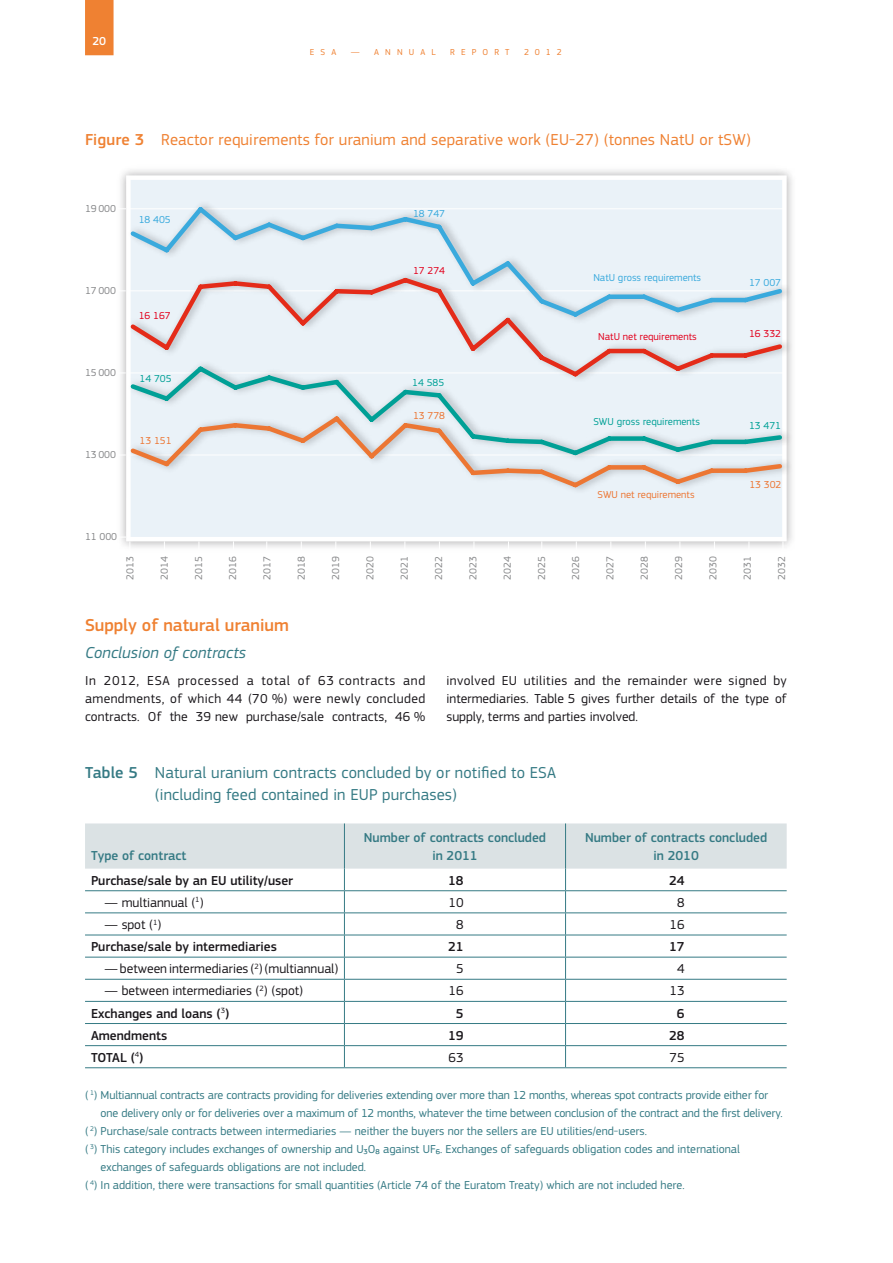
<style>
.page{position:relative;width:893px;height:1263px;background:#fff}
.page>*{position:absolute;margin:0;border:0;box-sizing:border-box;transform-origin:0 0}
.t1{font:500 18px "PF Square Sans Pro";color:#ef8132}
.t2{font:16.5px/22.5px "PF Square Sans Pro";letter-spacing:.01em;color:#357a84}
.t3{font:16.5px "PF Square Sans Pro";letter-spacing:.01em;color:#ef8132}
.t4{font:italic 16.5px "PF Square Sans Pro";letter-spacing:.01em;color:#357a84}
.t5{font:13.5px/18px "PF Square Sans Pro";color:#1a171b;text-align:justify}
.t6{font:500 13.5px "PF Square Sans Pro";color:#1a171b}
.t7{font:500 13.5px/18px "PF Square Sans Pro";color:#357a84;text-align:center}
.t8{font:12px "PF Square Sans Pro";color:#357a84}
.t9{font:500 12px "PF Square Sans Pro";color:#fff}
.t10{font:10.5px "PF Square Sans Pro";color:#87888a}
.t11{font:10.5px "PF Square Sans Pro";color:#3aaadd}
.t12{font:10.5px "PF Square Sans Pro";color:#00a096}
.t13{font:10.5px "PF Square Sans Pro";color:#e2001c}
.t14{font:10.5px "PF Square Sans Pro";color:#ec7633}
.t15{font:9px "PF Square Sans Pro";letter-spacing:.68em;color:#ef8132}
.s1{font-weight:500}
</style>
<div class="page">
<div style="left:85px;top:0;width:29px;height:55px;background:#ef8132"></div>
<svg style="left:126px;top:175px;width:661px;height:366px;background:#ecf3f8"></svg>
<svg style="left:119px;top:537px;width:11px;height:12px"></svg>
<img style="left:125px;top:197px;width:670px;height:71px">
<svg style="left:127px;top:203px;width:658px;height:65px;background:#e1edf5"></svg>
<img style="left:125px;top:268px;width:670px;height:88px">
<svg style="left:127px;top:274px;width:658px;height:82px;background:#e2e2e7"></svg>
<img style="left:125px;top:356px;width:670px;height:50px">
<svg style="left:127px;top:362px;width:658px;height:44px;background:#dce9ed"></svg>
<img style="left:125px;top:406px;width:670px;height:92px">
<svg style="left:127px;top:412px;width:658px;height:79px;background:#dfe3e4"></svg>
<hr style="left:85px;top:1067px;width:259px;height:1px;background:#357a84">
<hr style="left:344px;top:1067px;width:222px;height:1px;background:#357a84">
<hr style="left:566px;top:1067px;width:221px;height:1px;background:#357a84">
<svg style="left:85px;top:823px;width:702px;height:244px"></svg>
<p class="t9" style="left:93px;top:34px;width:15px">20</p>
<p class="t15" style="left:310px;top:47px;width:28px">ESA</p>
<p class="t15" style="left:351px;top:47px;width:87px">— ANNUAL</p>
<p class="t15" style="left:450px;top:47px;width:61px">REPORT</p>
<p class="t15" style="left:524px;top:47px;width:39px">2012</p>
<h2 class="t3" style="left:85px;top:130px;width:667px"><span class="s1">Figure 3</span> Reactor requirements for uranium and separative work (EU-27) (tonnes NatU or tSW)</h2>
<p class="t10" style="left:85px;top:202px;width:32px">19 000</p>
<p class="t11" style="left:139px;top:213px;width:34px">18 405</p>
<p class="t11" style="left:413px;top:207px;width:34px">18 747</p>
<p class="t10" style="left:85px;top:284px;width:32px">17 000</p>
<p class="t10" style="left:85px;top:366px;width:32px">15 000</p>
<p class="t10" style="left:85px;top:448px;width:32px">13 000</p>
<p class="t13" style="left:139px;top:309px;width:34px">16 167</p>
<p class="t12" style="left:140px;top:372px;width:34px">14 705</p>
<p class="t14" style="left:140px;top:434px;width:34px">13 151</p>
<p class="t13" style="left:413px;top:265px;width:34px">17 274</p>
<p class="t12" style="left:412px;top:376px;width:34px">14 585</p>
<p class="t14" style="left:413px;top:409px;width:34px">13 778</p>
<p class="t11" style="left:593px;top:271px;width:109px">NatU gross requirements</p>
<p class="t11" style="left:749px;top:276px;width:34px">17 007</p>
<p class="t13" style="left:598px;top:331px;width:100px">NatU net requirements</p>
<p class="t13" style="left:749px;top:327px;width:34px">16 332</p>
<p class="t12" style="left:593px;top:415px;width:108px">SWU gross requirements</p>
<p class="t12" style="left:749px;top:419px;width:34px">13 471</p>
<p class="t14" style="left:597px;top:489px;width:99px">SWU net requirements</p>
<p class="t14" style="left:749px;top:478px;width:34px">13 302</p>
<p class="t10" style="left:85px;top:530px;width:34px">11 000</p>
<p class="t10" style="left:124px;top:580px;width:25px;rotate:-90deg">2013</p>
<p class="t10" style="left:158px;top:580px;width:25px;rotate:-90deg">2014</p>
<p class="t10" style="left:192px;top:580px;width:25px;rotate:-90deg">2015</p>
<p class="t10" style="left:227px;top:580px;width:25px;rotate:-90deg">2016</p>
<p class="t10" style="left:261px;top:580px;width:25px;rotate:-90deg">2017</p>
<p class="t10" style="left:295px;top:580px;width:25px;rotate:-90deg">2018</p>
<p class="t10" style="left:330px;top:580px;width:25px;rotate:-90deg">2019</p>
<p class="t10" style="left:364px;top:580px;width:25px;rotate:-90deg">2020</p>
<p class="t10" style="left:398px;top:580px;width:25px;rotate:-90deg">2021</p>
<p class="t10" style="left:432px;top:580px;width:25px;rotate:-90deg">2022</p>
<p class="t10" style="left:467px;top:580px;width:25px;rotate:-90deg">2023</p>
<p class="t10" style="left:501px;top:580px;width:25px;rotate:-90deg">2024</p>
<p class="t10" style="left:535px;top:580px;width:25px;rotate:-90deg">2025</p>
<p class="t10" style="left:570px;top:580px;width:25px;rotate:-90deg">2026</p>
<p class="t10" style="left:604px;top:580px;width:25px;rotate:-90deg">2027</p>
<p class="t10" style="left:638px;top:580px;width:25px;rotate:-90deg">2028</p>
<p class="t10" style="left:673px;top:580px;width:25px;rotate:-90deg">2029</p>
<p class="t10" style="left:707px;top:580px;width:25px;rotate:-90deg">2030</p>
<p class="t10" style="left:741px;top:580px;width:25px;rotate:-90deg">2031</p>
<p class="t10" style="left:775px;top:580px;width:25px;rotate:-90deg">2032</p>
<h1 class="t1" style="left:85px;top:615px;width:205px">Supply of natural uranium</h1>
<h2 class="t4" style="left:85px;top:643px;width:162px">Conclusion of contracts</h2>
<p class="t5" style="left:85px;top:672px;width:342px">In 2012, ESA processed a total of 63 contracts and amendments, of which 44 (70 %) were newly concluded contracts. Of the 39 new purchase/sale contracts, 46 %</p>
<p class="t5" style="left:446px;top:672px;width:342px">involved EU utilities and the remainder were signed by intermediaries. Table 5 gives further details of the type of supply, terms and parties involved.</p>
<h2 class="t2" style="left:155px;top:761px;width:403px;text-indent:-70px"><span class="s1">Table 5</span> Natural uranium contracts concluded by or notified to ESA (including feed contained in EUP purchases)</h2>
<p class="t7" style="left:91px;top:847px;width:97px">Type of contract</p>
<p class="t7" style="left:364px;top:829px;width:184px">Number of contracts concluded in 2011</p>
<p class="t7" style="left:585px;top:829px;width:184px">Number of contracts concluded in 2010</p>
<p class="t6" style="left:91px;top:872px;width:204px">Purchase/sale by an EU utility/user</p>
<p class="t6" style="left:448px;top:872px;width:17px">18</p>
<p class="t6" style="left:669px;top:872px;width:17px">24</p>
<p class="t5" style="left:105px;top:893px;width:101px">— multiannual (<sup>1</sup>)</p>
<p class="t5" style="left:448px;top:893px;width:17px">10</p>
<p class="t5" style="left:677px;top:893px;width:9px">8</p>
<p class="t5" style="left:105px;top:916px;width:58px">— spot (<sup>1</sup>)</p>
<p class="t5" style="left:456px;top:916px;width:9px">8</p>
<p class="t5" style="left:670px;top:916px;width:17px">16</p>
<p class="t6" style="left:91px;top:939px;width:187px">Purchase/sale by intermediaries</p>
<p class="t6" style="left:448px;top:939px;width:17px">21</p>
<p class="t6" style="left:669px;top:939px;width:17px">17</p>
<p class="t5" style="left:105px;top:960px;width:235px">— between intermediaries (<sup>2</sup>) (multiannual)</p>
<p class="t5" style="left:456px;top:960px;width:9px">5</p>
<p class="t5" style="left:677px;top:960px;width:9px">4</p>
<p class="t5" style="left:105px;top:982px;width:200px">— between intermediaries (<sup>2</sup>) (spot)</p>
<p class="t5" style="left:448px;top:982px;width:17px">16</p>
<p class="t5" style="left:670px;top:982px;width:17px">13</p>
<p class="t6" style="left:91px;top:1005px;width:140px">Exchanges and loans (<sup>3</sup>)</p>
<p class="t6" style="left:456px;top:1005px;width:9px">5</p>
<p class="t6" style="left:677px;top:1005px;width:9px">6</p>
<p class="t6" style="left:91px;top:1027px;width:78px">Amendments</p>
<p class="t6" style="left:448px;top:1027px;width:17px">19</p>
<p class="t6" style="left:669px;top:1027px;width:17px">28</p>
<p class="t6" style="left:91px;top:1049px;width:54px">TOTAL (<sup>4</sup>)</p>
<p class="t5" style="left:448px;top:1048px;width:17px">63</p>
<p class="t5" style="left:670px;top:1048px;width:17px">75</p>
<p class="t8" style="left:85px;top:1088px;width:685px">( <sup>1</sup>) Multiannual contracts are contracts providing for deliveries extending over more than 12 months, whereas spot contracts provide either for</p>
<p class="t8" style="left:101px;top:1106px;width:683px">one delivery only or for deliveries over a maximum of 12 months, whatever the time between conclusion of the contract and the first delivery.</p>
<p class="t8" style="left:85px;top:1124px;width:563px">( <sup>2</sup>) Purchase/sale contracts between intermediaries — neither the buyers nor the sellers are EU utilities/end-users.</p>
<p class="t8" style="left:85px;top:1142px;width:656px">( <sup>3</sup>) This category includes exchanges of ownership and U₃O₈ against UF₆. Exchanges of safeguards obligation codes and international</p>
<p class="t8" style="left:101px;top:1160px;width:267px">exchanges of safeguards obligations are not included.</p>
<p class="t8" style="left:85px;top:1178px;width:601px">( <sup>4</sup>) In addition, there were transactions for small quantities (Article 74 of the Euratom Treaty) which are not included here.</p>
</div>
